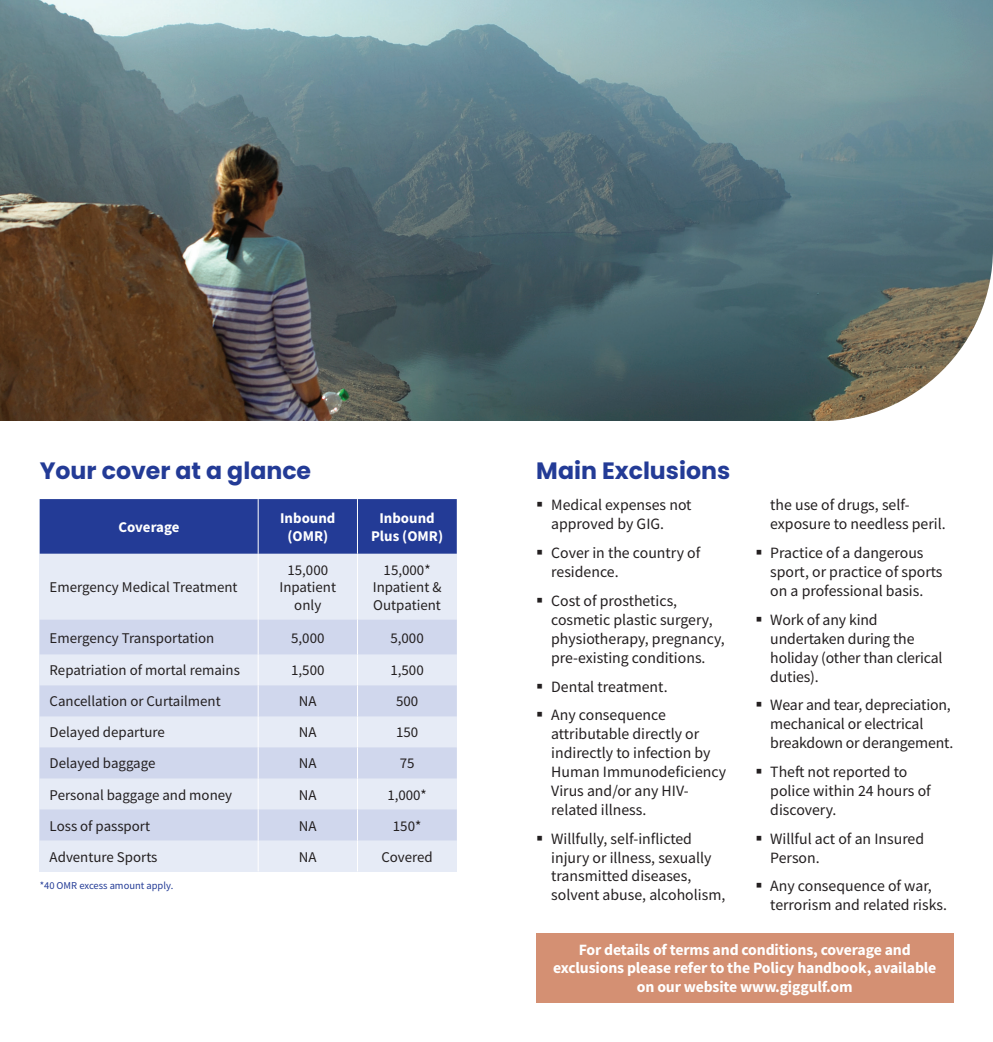
<style>
.page{position:relative;width:993px;height:1042px;background:#fff}
.page>*{position:absolute;margin:0;border:0;box-sizing:border-box;transform-origin:0 0}
.t1{font:700 23.62px "Poppins";color:#233b96}
.t2{font:15.75px/18.9px "Source Sans Pro";color:#231f20}
.t3{font:700 15.75px/18.9px "Source Sans Pro";letter-spacing:-.01em;color:#fff;text-align:center}
.t4{font:14.88px/17.5px "Source Sans Pro";color:#231f20;text-align:center}
.t5{font:700 14.88px/17.5px "Source Sans Pro";color:#fff;text-align:center}
.t6{font:10.5px "Source Sans Pro";color:#233b96}
</style>
<div class="page">
<div style="left:536px;top:933px;width:416px;height:69px;background:#d49073"></div>
<div style="left:40px;top:499px;width:416px;height:372px;background:#e6ebf6"></div>
<div style="left:40px;top:499px;width:416px;height:55px;background:#233b96"></div>
<svg style="left:40px;top:620px;width:416px;height:220px;fill:#d0d7ed"></svg>
<hr style="left:258px;top:499px;width:1px;height:55px;background:#fff">
<hr style="left:357px;top:499px;width:1px;height:55px;background:#fff">
<hr style="left:258px;top:620px;width:1px;height:34px;background:#fff">
<hr style="left:357px;top:620px;width:1px;height:34px;background:#fff">
<hr style="left:258px;top:685px;width:1px;height:31px;background:#fff">
<hr style="left:357px;top:685px;width:1px;height:31px;background:#fff">
<hr style="left:258px;top:747px;width:1px;height:31px;background:#fff">
<hr style="left:357px;top:747px;width:1px;height:31px;background:#fff">
<hr style="left:258px;top:809px;width:1px;height:31px;background:#fff">
<hr style="left:357px;top:809px;width:1px;height:31px;background:#fff">
<hr style="left:258px;top:554px;width:1px;height:66px;background:#fff">
<hr style="left:357px;top:554px;width:1px;height:66px;background:#fff">
<hr style="left:258px;top:654px;width:1px;height:31px;background:#fff">
<hr style="left:357px;top:654px;width:1px;height:31px;background:#fff">
<hr style="left:258px;top:716px;width:1px;height:31px;background:#fff">
<hr style="left:357px;top:716px;width:1px;height:31px;background:#fff">
<hr style="left:258px;top:778px;width:1px;height:31px;background:#fff">
<hr style="left:357px;top:778px;width:1px;height:31px;background:#fff">
<hr style="left:258px;top:840px;width:1px;height:31px;background:#fff">
<hr style="left:357px;top:840px;width:1px;height:31px;background:#fff">
<img style="left:0;top:0;width:992px;height:420px">
<svg style="left:819px;top:249px;width:173px;height:172px"></svg>
<h1 class="t1" style="left:40px;top:457px;width:273px">Your cover at a glance</h1>
<p class="t5" style="left:118px;top:518px;width:62px">Coverage</p>
<p class="t5" style="left:280px;top:509px;width:57px">Inbound (OMR)</p>
<p class="t5" style="left:371px;top:509px;width:73px">Inbound<br>Plus (OMR)</p>
<p class="t4" style="left:50px;top:578px;width:189px">Emergency Medical Treatment</p>
<p class="t4" style="left:279px;top:561px;width:58px">15,000<br>Inpatient only</p>
<p class="t4" style="left:372px;top:561px;width:70px">15,000*<br>Inpatient &amp;<br>Outpatient</p>
<p class="t4" style="left:50px;top:629px;width:166px">Emergency Transportation</p>
<p class="t4" style="left:291px;top:629px;width:35px">5,000</p>
<p class="t4" style="left:390px;top:629px;width:35px">5,000</p>
<p class="t4" style="left:50px;top:662px;width:192px">Repatriation of mortal remains</p>
<p class="t4" style="left:291px;top:662px;width:35px">1,500</p>
<p class="t4" style="left:390px;top:662px;width:35px">1,500</p>
<p class="t4" style="left:50px;top:693px;width:173px">Cancellation or Curtailment</p>
<p class="t4" style="left:299px;top:693px;width:19px">NA</p>
<p class="t4" style="left:396px;top:693px;width:24px">500</p>
<p class="t4" style="left:50px;top:724px;width:117px">Delayed departure</p>
<p class="t4" style="left:299px;top:724px;width:19px">NA</p>
<p class="t4" style="left:396px;top:724px;width:24px">150</p>
<p class="t4" style="left:50px;top:755px;width:107px">Delayed baggage</p>
<p class="t4" style="left:299px;top:755px;width:19px">NA</p>
<p class="t4" style="left:399px;top:755px;width:16px">75</p>
<p class="t4" style="left:50px;top:786px;width:184px">Personal baggage and money</p>
<p class="t4" style="left:299px;top:786px;width:19px">NA</p>
<p class="t4" style="left:387px;top:786px;width:41px">1,000*</p>
<p class="t4" style="left:50px;top:817px;width:102px">Loss of passport</p>
<p class="t4" style="left:299px;top:817px;width:19px">NA</p>
<p class="t4" style="left:393px;top:817px;width:30px">150*</p>
<p class="t4" style="left:50px;top:848px;width:109px">Adventure Sports</p>
<p class="t4" style="left:299px;top:848px;width:19px">NA</p>
<p class="t4" style="left:381px;top:848px;width:53px">Covered</p>
<p class="t6" style="left:40px;top:879px;width:135px">*40 OMR excess amount apply.</p>
<h1 class="t1" style="left:536px;top:457px;width:195px">Main Exclusions</h1>
<p class="t2" style="left:551px;top:496px;width:142px">Medical expenses not approved by GIG.</p>
<p class="t2" style="left:551px;top:543px;width:151px">Cover in the country of residence.</p>
<p class="t2" style="left:551px;top:591px;width:175px">Cost of prosthetics, cosmetic plastic surgery, physiotherapy, pregnancy, pre-existing conditions.</p>
<p class="t2" style="left:551px;top:672px;width:118px;line-height:28.9px">Dental treatment.<br>Any consequence</p>
<p class="t2" style="left:551px;top:724px;width:176px">attributable directly or indirectly to infection by<br>Human Immunodeficiency<br>Virus and/or any HIV&shy;related illness.</p>
<p class="t2" style="left:551px;top:829px;width:175px">Willfully, self-inflicted injury or illness, sexually transmitted diseases, solvent abuse, alcoholism,</p>
<p class="t2" style="left:770px;top:496px;width:177px">the use of drugs, self&shy;exposure to needless peril.</p>
<p class="t2" style="left:770px;top:543px;width:174px">Practice of a dangerous sport, or practice of sports on a professional basis.</p>
<p class="t2" style="left:770px;top:610px;width:174px">Work of any kind undertaken during the holiday (other than clerical duties).</p>
<p class="t2" style="left:770px;top:695px;width:184px">Wear and tear, depreciation, mechanical or electrical breakdown or derangement.</p>
<p class="t2" style="left:770px;top:762px;width:162px">Theft not reported to police within 24 hours of discovery.</p>
<p class="t2" style="left:770px;top:829px;width:155px">Willful act of an Insured<br>Person.</p>
<p class="t2" style="left:770px;top:876px;width:178px">Any consequence of war, terrorism and related risks.</p>
<p class="t3" style="left:553px;top:939px;width:384px">For details of terms and conditions, coverage and exclusions please refer to the Policy handbook, available on our website www.giggulf.om</p>
</div>
